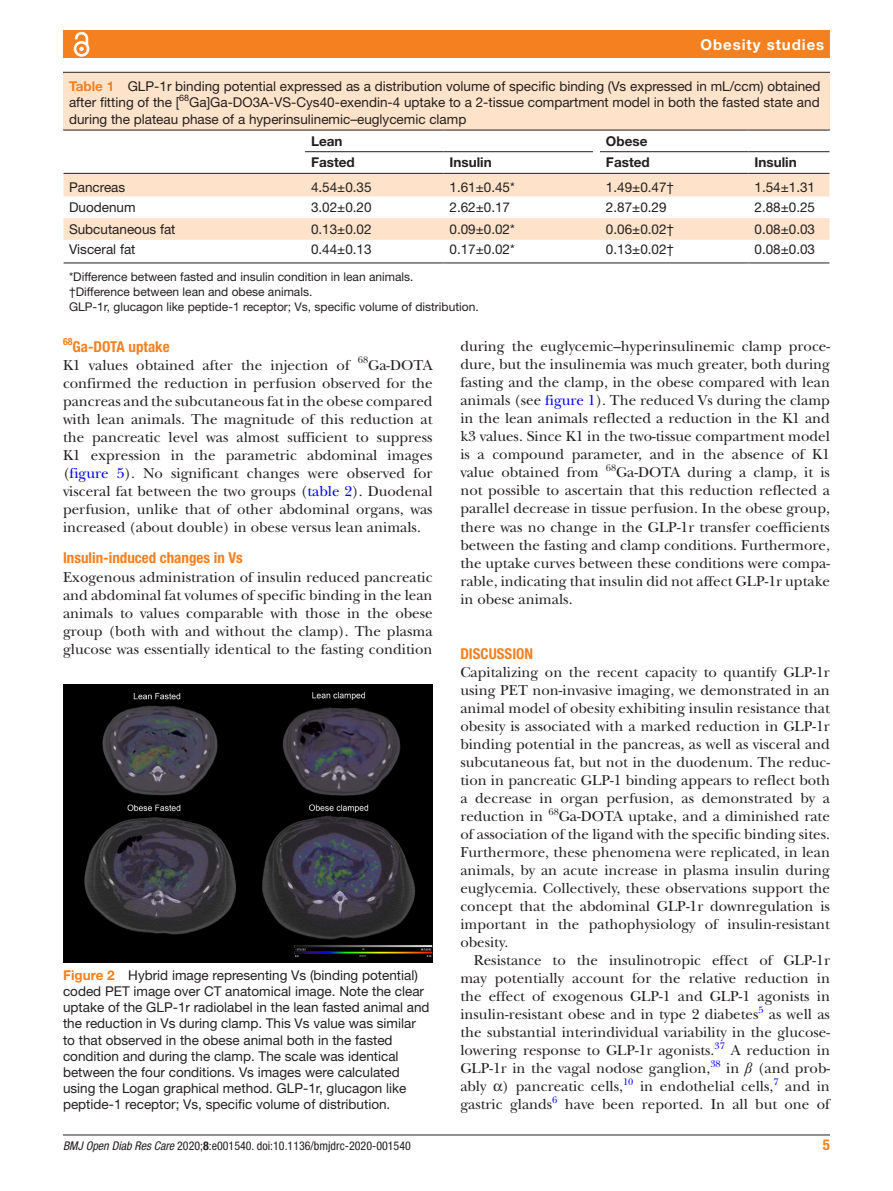
<style>
.page{position:relative;width:893px;height:1191px;background:#fff}
.page>*{position:absolute;margin:0;border:0;box-sizing:border-box;transform-origin:0 0}
.t1{font:15px/18px "New Baskerville";color:#231f20;text-align:justify}
.t2{font:700 condensed 15px "Helvetica Neue LT Std";color:#f58020}
.t3{font:700 15px "Helvetica Neue LT Std";letter-spacing:.065em;color:#fff}
.t4{font:13.5px/16.2px "Helvetica Neue LT Std";color:#231f20}
.t5{font:700 13.5px "Helvetica Neue LT Std";color:#231f20}
.t6{font:12px/15px "Helvetica Neue LT Std";color:#231f20}
.t7{font:condensed 12px "Helvetica Neue LT Std";color:#231f20}
.t8{font:9.9px "New Baskerville";color:#00f}
.t9{font:9.9px "New Baskerville";color:#231f20}
.t10{font:700 condensed 9.9px "Helvetica Neue LT Std";color:#f58020}
.s1{font-weight:700;color:#f58020}
.s2{color:#00f}
.s3{font-family:"Times New Roman";font-style:italic}
.s4{font-style:italic}
.s5{font-weight:700}
</style>
<div class="page">
<hr style="left:63px;top:1134px;width:767px;height:1px;background:#231f20">
<div style="left:63px;top:31px;width:767px;height:27px;background:#f58020"></div>
<svg style="left:73px;top:31px;width:17px;height:26px"></svg>
<img style="left:63px;top:684px;width:370px;height:278px">
<div style="left:63px;top:73px;width:767px;height:237px;background:#fee2c9"></div>
<hr style="left:63px;top:72px;width:767px;height:1px;background:#231f20">
<svg style="left:64px;top:131px;width:766px;height:179px;fill:#fff"></svg>
<hr style="left:63px;top:173px;width:242px;height:1px;background:#231f20">
<hr style="left:63px;top:130px;width:242px;height:1px;background:#231f20">
<hr style="left:305px;top:130px;width:138px;height:1px;background:#231f20">
<hr style="left:443px;top:130px;width:157px;height:1px;background:#231f20">
<hr style="left:600px;top:130px;width:148px;height:1px;background:#231f20">
<hr style="left:748px;top:130px;width:82px;height:1px;background:#231f20">
<hr style="left:305px;top:151px;width:138px;height:1px;background:#231f20">
<hr style="left:305px;top:173px;width:138px;height:1px;background:#231f20">
<hr style="left:443px;top:151px;width:157px;height:1px;background:#231f20">
<hr style="left:443px;top:173px;width:157px;height:1px;background:#231f20">
<hr style="left:600px;top:151px;width:148px;height:1px;background:#231f20">
<hr style="left:600px;top:173px;width:148px;height:1px;background:#231f20">
<hr style="left:748px;top:151px;width:82px;height:1px;background:#231f20">
<hr style="left:748px;top:173px;width:82px;height:1px;background:#231f20">
<hr style="left:305px;top:262px;width:138px;height:1px;background:#231f20">
<hr style="left:443px;top:262px;width:157px;height:1px;background:#231f20">
<hr style="left:600px;top:262px;width:148px;height:1px;background:#231f20">
<hr style="left:63px;top:262px;width:242px;height:1px;background:#231f20">
<hr style="left:748px;top:262px;width:82px;height:1px;background:#231f20">
<svg style="left:63px;top:130px;width:1px;height:133px"></svg>
<hr style="left:63px;top:263px;width:1px;height:47px;background:#fff">
<hr style="left:69px;top:280px;width:761px;height:1px;background:#fff">
<hr style="left:69px;top:295px;width:761px;height:1px;background:#fff">
<svg style="left:594px;top:149px;width:6px;height:5px"></svg>
<p class="t3" style="left:700px;top:35px;width:125px">Obesity studies</p>
<p class="t4" style="left:69px;top:77px;width:753px;text-align:justify"><span class="s1">Table 1</span> GLP-1r binding potential expressed as a distribution volume of specific binding (Vs expressed in mL/ccm) obtained after fitting of the [<sup>68</sup>Ga]Ga-DO3A-VS-Cys40-exendin-4 uptake to a 2-tissue compartment model in both the fasted state and during the plateau phase of a hyperinsulinemic–euglycemic clamp</p>
<p class="t5" style="left:311px;top:132px;width:33px">Lean</p>
<p class="t5" style="left:606px;top:132px;width:43px">Obese</p>
<p class="t5" style="left:311px;top:154px;width:45px">Fasted</p>
<p class="t5" style="left:449px;top:154px;width:44px">Insulin</p>
<p class="t5" style="left:606px;top:154px;width:45px">Fasted</p>
<p class="t5" style="left:754px;top:154px;width:44px">Insulin</p>
<p class="t4" style="left:69px;top:179px;width:58px">Pancreas</p>
<p class="t4" style="left:311px;top:179px;width:62px">4.54±0.35</p>
<p class="t4" style="left:449px;top:179px;width:67px">1.61±0.45*</p>
<p class="t4" style="left:606px;top:179px;width:70px">1.49±0.47†</p>
<p class="t4" style="left:754px;top:179px;width:62px">1.54±1.31</p>
<p class="t4" style="left:69px;top:199px;width:68px">Duodenum</p>
<p class="t4" style="left:311px;top:199px;width:62px">3.02±0.20</p>
<p class="t4" style="left:449px;top:199px;width:62px">2.62±0.17</p>
<p class="t4" style="left:606px;top:199px;width:62px">2.87±0.29</p>
<p class="t4" style="left:754px;top:199px;width:62px">2.88±0.25</p>
<p class="t4" style="left:69px;top:221px;width:108px">Subcutaneous fat</p>
<p class="t4" style="left:311px;top:221px;width:62px">0.13±0.02</p>
<p class="t4" style="left:449px;top:221px;width:67px">0.09±0.02*</p>
<p class="t4" style="left:606px;top:221px;width:70px">0.06±0.02†</p>
<p class="t4" style="left:754px;top:221px;width:62px">0.08±0.03</p>
<p class="t4" style="left:69px;top:241px;width:68px">Visceral fat</p>
<p class="t4" style="left:311px;top:241px;width:62px">0.44±0.13</p>
<p class="t4" style="left:449px;top:241px;width:67px">0.17±0.02*</p>
<p class="t4" style="left:606px;top:241px;width:70px">0.13±0.02†</p>
<p class="t4" style="left:754px;top:241px;width:62px">0.08±0.03</p>
<p class="t6" style="left:69px;top:268px;width:411px">*Difference between fasted and insulin condition in lean animals.<br>†Difference between lean and obese animals.<br>GLP-1r, glucagon like peptide-1 receptor; Vs, specific volume of distribution.</p>
<p class="t10" style="left:63px;top:336px;width:11px">68</p>
<p class="t2" style="left:73px;top:337px;width:99px">Ga-DOTA uptake</p>
<p class="t1" style="left:63px;top:356px;width:288px">K1 values obtained after the injection of</p>
<p class="t9" style="left:358px;top:354px;width:12px">68</p>
<p class="t1" style="left:63px;top:356px;width:371px;text-indent:305px">Ga-DOTA confirmed the reduction in perfusion observed for the pancreas and the subcutaneous fat in the obese compared with lean animals. The magnitude of this reduction at the pancreatic level was almost sufficient to suppress K1 expression in the parametric abdominal images (<span class="s2">figure 5</span>). No significant changes were observed for visceral fat between the two groups (<span class="s2">table 2</span>). Duodenal perfusion, unlike that of other abdominal organs, was increased (about double) in obese versus lean animals.</p>
<p class="t2" style="left:63px;top:549px;width:181px">Insulin-induced changes in Vs</p>
<p class="t1" style="left:63px;top:568px;width:371px">Exogenous administration of insulin reduced pancreatic and abdominal fat volumes of specific binding in the lean animals to values comparable with those in the obese group (both with and without the clamp). The plasma glucose was essentially identical to the fasting condition</p>
<p class="t4" style="left:63px;top:966px;width:368px"><span class="s1">Figure 2</span> Hybrid image representing Vs (binding potential) coded PET image over CT anatomical image. Note the clear uptake of the GLP-1r radiolabel in the lean fasted animal and the reduction in Vs during clamp. This Vs value was similar to that observed in the obese animal both in the fasted condition and during the clamp. The scale was identical between the four conditions. Vs images were calculated using the Logan graphical method. GLP-1r, glucagon like peptide-1 receptor; Vs, specific volume of distribution.</p>
<p class="t1" style="left:460px;top:338px;width:371px">during the euglycemic–hyperinsulinemic clamp proce&shy;dure, but the insulinemia was much greater, both during fasting and the clamp, in the obese compared with lean animals (see <span class="s2">figure 1</span>). The reduced Vs during the clamp in the lean animals reflected a reduction in the K1 and k3 values. Since K1 in the two-tissue compartment model is a compound parameter, and in the absence of K1 value obtained from</p>
<p class="t9" style="left:606px;top:462px;width:12px">68</p>
<p class="t1" style="left:460px;top:464px;width:371px;text-indent:156px">Ga-DOTA during a clamp, it is not possible to ascertain that this reduction reflected a parallel decrease in tissue perfusion. In the obese group, there was no change in the GLP-1r transfer coefficients between the fasting and clamp conditions. Furthermore, the uptake curves between these conditions were compa&shy;rable, indicating that insulin did not affect GLP-1r uptake in obese animals.</p>
<p class="t2" style="left:460px;top:645px;width:74px">DISCUSSION</p>
<p class="t1" style="left:460px;top:663px;width:371px">Capitalizing on the recent capacity to quantify GLP-1r using PET non-invasive imaging, we demonstrated in an animal model of obesity exhibiting insulin resistance that obesity is associated with a marked reduction in GLP-1r binding potential in the pancreas, as well as visceral and subcutaneous fat, but not in the duodenum. The reduc&shy;tion in pancreatic GLP-1 binding appears to reflect both a decrease in organ perfusion, as demonstrated by a reduction in</p>
<p class="t9" style="left:548px;top:805px;width:12px">68</p>
<p class="t1" style="left:460px;top:807px;width:371px;text-indent:98px">Ga-DOTA uptake, and a diminished rate of association of the ligand with the specific binding sites.<br>Furthermore, these phenomena were replicated, in lean animals, by an acute increase in plasma insulin during euglycemia. Collectively, these observations support the concept that the abdominal GLP-1r downregulation is important in the pathophysiology of insulin-resistant obesity.</p>
<p class="t1" style="left:460px;top:951px;width:371px;text-indent:14px">Resistance to the insulinotropic effect of GLP-1r may potentially account for the relative reduction in the effect of exogenous GLP-1 and GLP-1 agonists in insulin-resistant obese and in type 2 diabetes</p>
<p class="t8" style="left:758px;top:1003px;width:7px">5</p>
<p class="t1" style="left:460px;top:1005px;width:371px;text-indent:308px">as well as the substantial interindividual variability in the glucose&shy;lowering response to GLP-1r agonists.</p>
<p class="t8" style="left:714px;top:1039px;width:12px">37</p>
<p class="t1" style="left:731px;top:1041px;width:101px">A reduction in</p>
<p class="t1" style="left:460px;top:1059px;width:252px">GLP-1r in the vagal nodose ganglion,</p>
<p class="t8" style="left:710px;top:1057px;width:12px">38</p>
<p class="t1" style="left:726px;top:1059px;width:105px">in <span class="s3">β</span> (and prob-</p>
<p class="t1" style="left:460px;top:1077px;width:164px">ably ) pancreatic cells,</p>
<p class="t8" style="left:623px;top:1075px;width:12px">10</p>
<p class="t1" style="left:640px;top:1077px;width:135px">in endothelial cells,</p>
<p class="t8" style="left:773px;top:1075px;width:7px">7</p>
<p class="t1" style="left:785px;top:1077px;width:46px">and in</p>
<p class="t1" style="left:460px;top:1095px;width:93px">gastric glands</p>
<p class="t8" style="left:552px;top:1093px;width:7px">6</p>
<p class="t1" style="left:565px;top:1095px;width:267px">have been reported. In all but one of</p>
<p class="t7" style="left:63px;top:1138px;width:349px"><span class="s4">BMJ Open Diab Res Care</span> 2020;<span class="s5">8</span>:e001540. doi:10.1136/bmjdrc-2020-001540</p>
<p class="t2" style="left:823px;top:1135px;width:9px">5</p>
</div>
